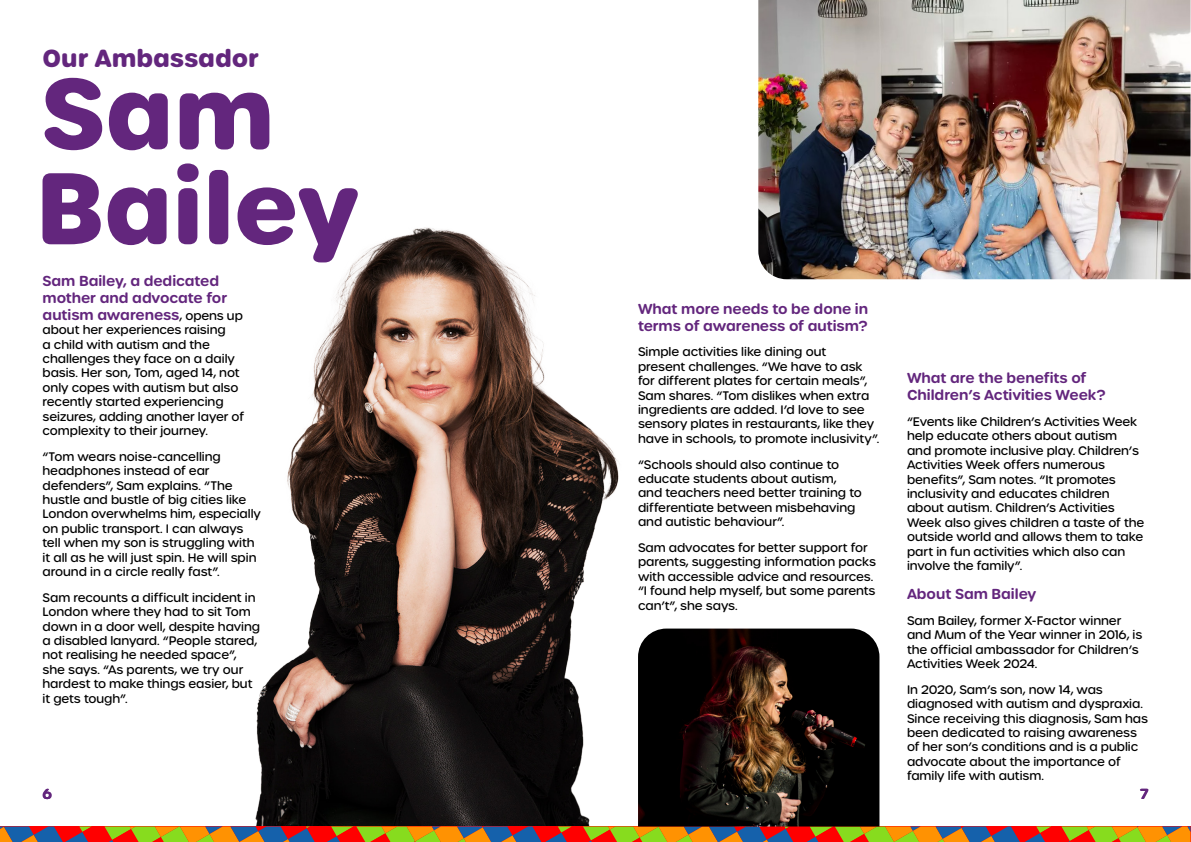
<style>
.page{position:relative;width:1191px;height:842px;background:#fff}
.page>*{position:absolute;margin:0;border:0;box-sizing:border-box;transform-origin:0 0}
.t1{font:700 24px "Urbane Rounded";letter-spacing:-.01em;color:#63267d}
.t2{font:600 14px/16.8px "Urbane Rounded";letter-spacing:-.01em;color:#63267d}
.t3{font:500 12px/14.4px "Urbane Rounded";letter-spacing:-.01em;color:#000}
.s1{font-weight:500;font-size:12px;color:#000}
</style>
<div class="page">
<svg style="left:44px;top:78px;width:58px;height:72px"></svg>
<svg style="left:109px;top:93px;width:59px;height:57px"></svg>
<svg style="left:180px;top:93px;width:89px;height:56px"></svg>
<svg style="left:43px;top:173px;width:58px;height:71px"></svg>
<svg style="left:108px;top:187px;width:58px;height:58px"></svg>
<div style="left:177px;top:163px;width:22px;height:19px;background:#63267d;border-radius:50%"></div>
<div style="left:178px;top:188px;width:19px;height:56px;background:#63267d;border-radius:8px"></div>
<div style="left:209px;top:170px;width:19px;height:74px;background:#63267d;border-radius:8px"></div>
<svg style="left:237px;top:187px;width:121px;height:44px"></svg>
<img style="left:241px;top:213px;width:378px;height:613px">
<svg style="left:0;top:826px;width:1190px;height:16px;background:#a96e2f"></svg>
<img style="left:638px;top:628px;width:241px;height:198px">
<img style="left:758px;top:0;width:432px;height:279px">
<h1 class="t1" style="left:43px;top:42px;width:218px">Our Ambassador</h1>
<p class="t2" style="left:43px;top:273px;width:202px">Sam Bailey, a dedicated mother and advocate for autism awareness<span class="s1">, opens up</span></p>
<p class="t3" style="left:43px;top:323px;width:203px">about her experiences raising<br>a child with autism and the challenges they face on a daily basis. Her son, Tom, aged 14, not only copes with autism but also recently started experiencing seizures, adding another layer of complexity to their journey.</p>
<p class="t3" style="left:43px;top:449px;width:220px">“Tom wears noise-cancelling headphones instead of ear defenders”, Sam explains. “The hustle and bustle of big cities like<br>London overwhelms him, especially on public transport. I can always tell when my son is struggling with it all as he will just spin. He will spin around in a circle really fast”.</p>
<p class="t3" style="left:43px;top:590px;width:219px">Sam recounts a difficult incident in<br>London where they had to sit Tom down in a door well, despite having a disabled lanyard. “People stared, not realising he needed space”, she says. “As parents, we try our hardest to make things easier, but it gets tough”.</p>
<p class="t2" style="left:638px;top:300px;width:232px">What more needs to be done in terms of awareness of autism?</p>
<p class="t3" style="left:638px;top:345px;width:243px">Simple activities like dining out<br>present challenges. “We have to ask for different plates for certain meals”, Sam shares. “Tom dislikes when extra ingredients are added. I’d love to see sensory plates in restaurants, like they have in schools, to promote inclusivity”.</p>
<p class="t3" style="left:638px;top:457px;width:225px">“Schools should also continue to educate students about autism, and teachers need better training to differentiate between misbehaving and autistic behaviour”.</p>
<p class="t3" style="left:638px;top:540px;width:240px">Sam advocates for better support for parents, suggesting information packs with accessible advice and resources. “I found help myself, but some parents can’t”, she says.</p>
<p class="t2" style="left:907px;top:370px;width:200px">What are the benefits of<br>Children’s Activities Week?</p>
<p class="t3" style="left:907px;top:414px;width:239px">“Events like Children’s Activities Week help educate others about autism and promote inclusive play. Children’s Activities Week offers numerous benefits”, Sam notes. “It promotes inclusivity and educates children about autism. Children’s Activities Week also gives children a taste of the outside world and allows them to take part in fun activities which also can involve the family”.</p>
<p class="t2" style="left:907px;top:586px;width:131px">About Sam Bailey</p>
<p class="t3" style="left:907px;top:613px;width:237px">Sam Bailey, former X-Factor winner and Mum of the Year winner in 2016, is the official ambassador for Children’s Activities Week 2024.</p>
<p class="t3" style="left:907px;top:682px;width:242px">In 2020, Sam’s son, now 14, was diagnosed with autism and dyspraxia.<br>Since receiving this diagnosis, Sam has been dedicated to raising awareness of her son’s conditions and is a public advocate about the importance of family life with autism.</p>
<p class="t2" style="left:43px;top:786px;width:11px">6</p>
<p class="t2" style="left:1140px;top:786px;width:10px">7</p>
</div>
